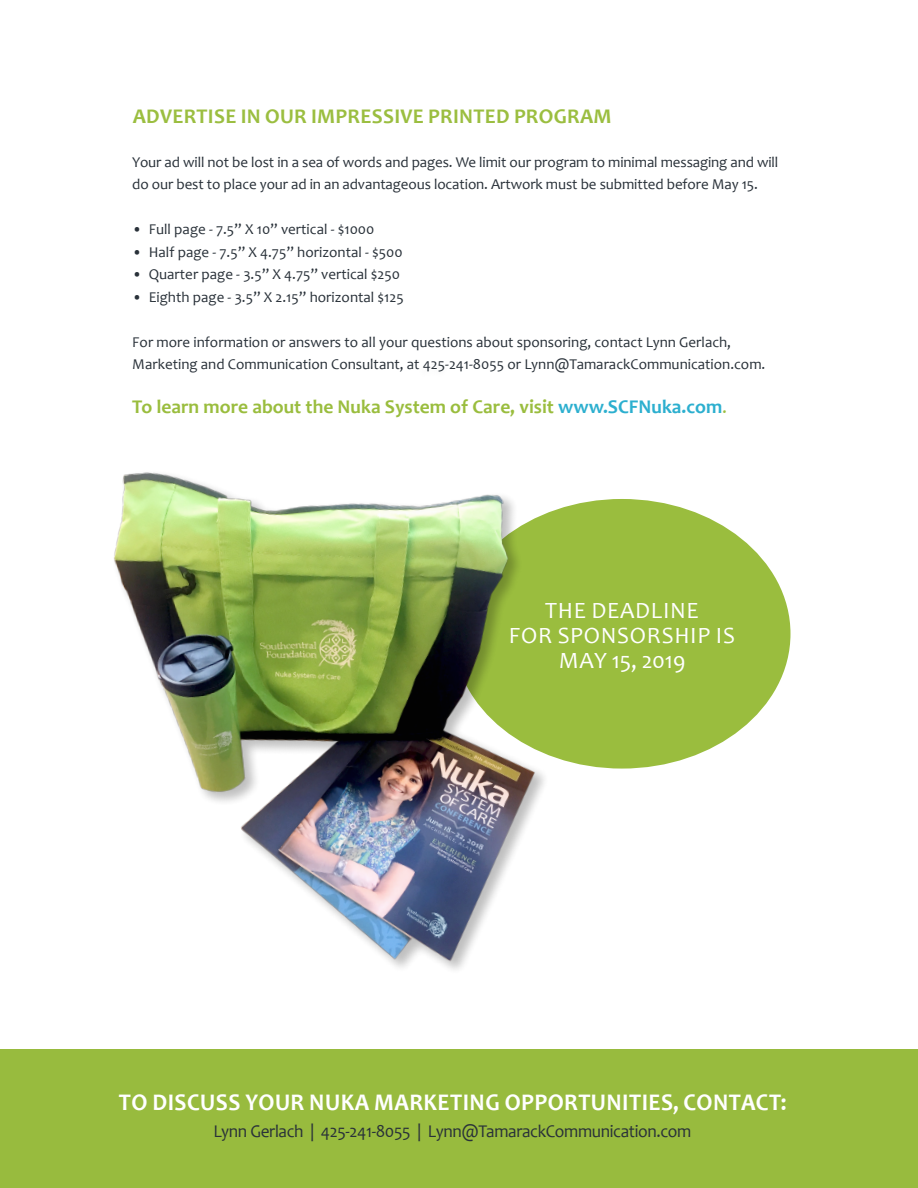
<style>
.page{position:relative;width:918px;height:1188px;background:#fff}
.page>*{position:absolute;margin:0;border:0;box-sizing:border-box;transform-origin:0 0}
.t1{font:700 24px "Candara";letter-spacing:.02em;color:#fff;scale:.96 1}
.t2{font:23.4px "Candara";letter-spacing:.03em;color:#fff}
.t3{font:23.4px "Candara";letter-spacing:-.01em;color:#fff}
.t4{font:700 21px "Candara";letter-spacing:.015em;color:#9bbe40}
.t5{font:700 19.5px "Candara";color:#9abd3e}
.t6{font:18px "Candara";letter-spacing:-.02em;color:#293139;scale:.96 1}
.t7{font:15px/22.5px "Candara";color:#293139}
.s1{color:#2cafcf}
.s2{font-weight:400}
</style>
<div class="page">
<div style="left:453px;top:499px;width:337px;height:270px;background:#9abd3e;border-radius:50%"></div>
<img style="left:114px;top:472px;width:498px;height:498px">
<div style="left:0;top:1049px;width:918px;height:139px;background:#98bb3e"></div>
<p class="t4" style="left:133px;top:103px;width:481px">ADVERTISE IN OUR IMPRESSIVE PRINTED PROGRAM</p>
<p class="t7" style="left:132px;top:150px;width:648px">Your ad will not be lost in a sea of words and pages. We limit our program to minimal messaging and will do our best to place your ad in an advantageous location. Artwork must be submitted before May 15.</p>
<p class="t7" style="left:132px;top:218px;width:244px">• Full page - 7.5” X 10” vertical - $1000</p>
<p class="t7" style="left:132px;top:240px;width:272px">• Half page - 7.5” X 4.75” horizontal - $500</p>
<p class="t7" style="left:132px;top:263px;width:269px">• Quarter page - 3.5” X 4.75” vertical $250</p>
<p class="t7" style="left:132px;top:285px;width:273px">• Eighth page - 3.5” X 2.15” horizontal $125</p>
<p class="t7" style="left:132px;top:330px;width:635px">For more information or answers to all your questions about sponsoring, contact Lynn Gerlach,<br>Marketing and Communication Consultant, at 425-241-8055 or Lynn@TamarackCommunication.com.</p>
<p class="t5" style="left:132px;top:394px;width:596px">To learn more about the Nuka System of Care, visit <span class="s1">www.SCFNuka.com</span><span class="s2">.</span></p>
<p class="t2" style="left:545px;top:595px;width:155px">THE DEADLINE</p>
<p class="t2" style="left:509px;top:620px;width:228px">FOR SPONSORSHIP IS</p>
<p class="t3" style="left:559px;top:646px;width:128px">MAY 15, 2019</p>
<p class="t1" style="left:119px;top:1087px;width:697px">TO DISCUSS YOUR NUKA MARKETING OPPORTUNITIES, CONTACT:</p>
<p class="t6" style="left:214px;top:1120px;width:499px">Lynn Gerlach | 425-241-8055 | Lynn@TamarackCommunication.com</p>
</div>
